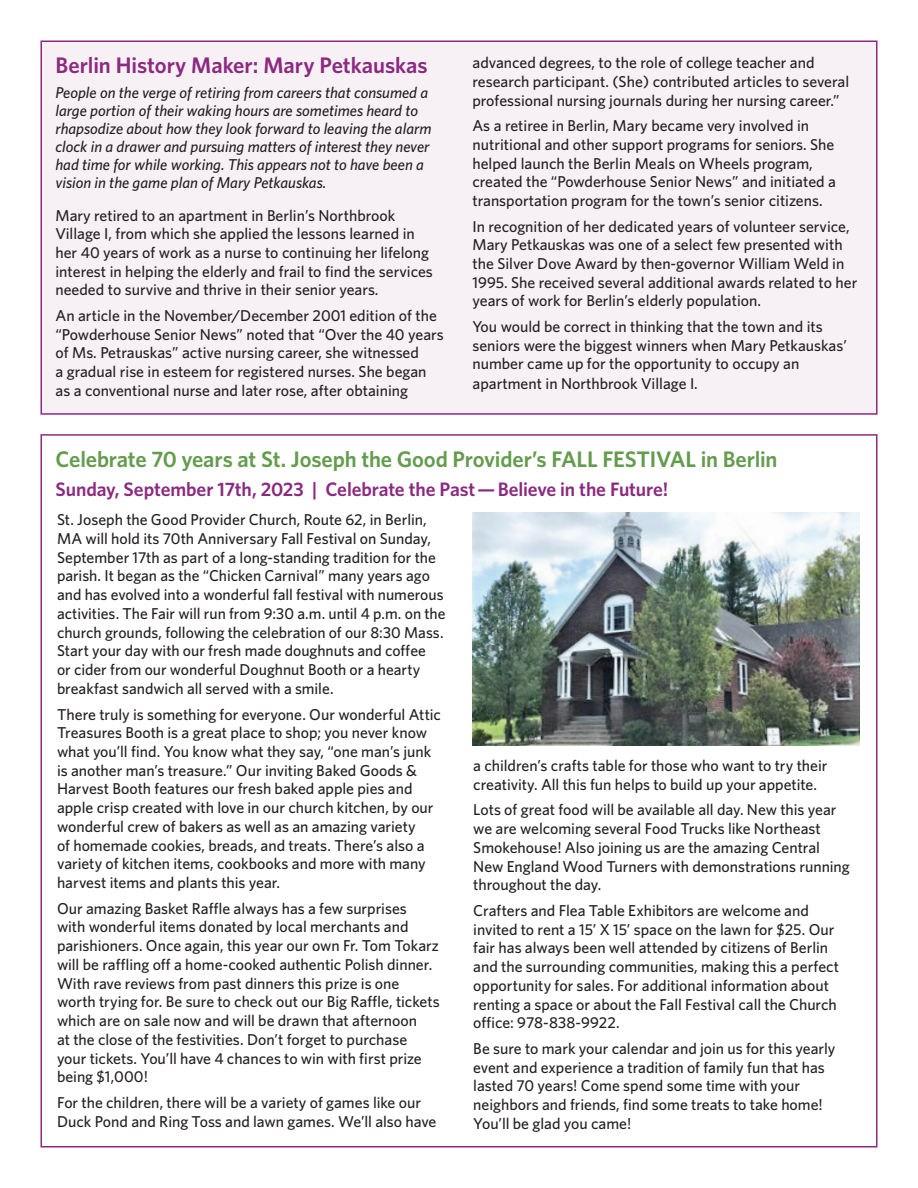
<style>
.page{position:relative;width:918px;height:1188px;background:#fff}
.page>*{position:absolute;margin:0;border:0;box-sizing:border-box;transform-origin:0 0}
.t1{font:600 22.5px "Whitney";letter-spacing:-.01em;color:#649c4d}
.t2{font:600 22.5px "Whitney";color:#8c2981}
.t3{font:600 19.5px "Whitney";letter-spacing:-.005em;color:#8c2981}
.t4{font:500 15.75px/18.8px "Whitney";color:#231f20}
.t5{font:italic 500 15.75px/18px "Whitney";color:#231f20}
</style>
<div class="page">
<div style="left:41px;top:41px;width:836px;height:373px;background:#f7f0f5"></div>
<div style="left:40px;top:40px;width:838px;height:375px;border:2px solid #8c2981"></div>
<img style="left:472px;top:513px;width:388px;height:232px">
<h1 class="t2" style="left:56px;top:51px;width:374px">Berlin History Maker: Mary Petkauskas</h1>
<p class="t5" style="left:56px;top:84px;width:377px">People on the verge of retiring from careers that consumed a large portion of their waking hours are sometimes heard to rhapsodize about how they look forward to leaving the alarm clock in a drawer and pursuing matters of interest they never had time for while working. This appears not to have been a vision in the game plan of Mary Petkauskas.</p>
<p class="t4" style="left:56px;top:205px;width:379px">Mary retired to an apartment in Berlin’s Northbrook Village I, from which she applied the lessons learned in her 40 years of work as a nurse to continuing her lifelong interest in helping the elderly and frail to find the services needed to survive and thrive in their senior years.</p>
<p class="t4" style="left:56px;top:306px;width:390px">An article in the November/December 2001 edition of the “Powderhouse Senior News” noted that “Over the 40 years of Ms. Petrauskas” active nursing career, she witnessed<br>a gradual rise in esteem for registered nurses. She began as a conventional nurse and later rose, after obtaining</p>
<p class="t4" style="left:472px;top:53px;width:378px">advanced degrees, to the role of college teacher and research participant. (She) contributed articles to several professional nursing journals during her nursing career.”</p>
<p class="t4" style="left:472px;top:116px;width:365px">As a retiree in Berlin, Mary became very involved in nutritional and other support programs for seniors. She helped launch the Berlin Meals on Wheels program, created the “Powderhouse Senior News” and initiated a transportation program for the town’s senior citizens.</p>
<p class="t4" style="left:472px;top:216px;width:386px">In recognition of her dedicated years of volunteer service, Mary Petkauskas was one of a select few presented with the Silver Dove Award by then-governor William Weld in 1995. She received several additional awards related to her years of work for Berlin’s elderly population.</p>
<p class="t4" style="left:472px;top:317px;width:376px">You would be correct in thinking that the town and its seniors were the biggest winners when Mary Petkauskas’ number came up for the opportunity to occupy an apartment in Northbrook Village I.</p>
<h1 class="t1" style="left:56px;top:444px;width:724px">Celebrate 70 years at St. Joseph the Good Provider’s FALL FESTIVAL in Berlin</h1>
<p class="t3" style="left:56px;top:477px;width:614px">Sunday, September 17th, 2023 | Celebrate the Past — Believe in the Future!</p>
<p class="t4" style="left:57px;top:510px;width:390px">St. Joseph the Good Provider Church, Route 62, in Berlin, MA will hold its 70th Anniversary Fall Festival on Sunday, September 17th as part of a long-standing tradition for the parish. It began as the “Chicken Carnival” many years ago and has evolved into a wonderful fall festival with numerous activities. The Fair will run from 9:30 a.m. until 4 p.m. on the church grounds, following the celebration of our 8:30 Mass.<br>Start your day with our fresh made doughnuts and coffee<br>or cider from our wonderful Doughnut Booth or a hearty breakfast sandwich all served with a smile.</p>
<p class="t4" style="left:57px;top:704px;width:386px">There truly is something for everyone. Our wonderful Attic Treasures Booth is a great place to shop; you never know what you’ll find. You know what they say, “one man’s junk is another man’s treasure.” Our inviting Baked Goods &amp; Harvest Booth features our fresh baked apple pies and apple crisp created with love in our church kitchen, by our wonderful crew of bakers as well as an amazing variety<br>of homemade cookies, breads, and treats. There’s also a variety of kitchen items, cookbooks and more with many harvest items and plants this year.</p>
<p class="t4" style="left:57px;top:899px;width:384px">Our amazing Basket Raffle always has a few surprises<br>with wonderful items donated by local merchants and parishioners. Once again, this year our own Fr. Tom Tokarz will be raffling off a home-cooked authentic Polish dinner.<br>With rave reviews from past dinners this prize is one worth trying for. Be sure to check out our Big Raffle, tickets which are on sale now and will be drawn that afternoon<br>at the close of the festivities. Don’t forget to purchase your tickets. You’ll have 4 chances to win with first prize being $1,000!</p>
<p class="t4" style="left:57px;top:1093px;width:381px">For the children, there will be a variety of games like our<br>Duck Pond and Ring Toss and lawn games. We’ll also have</p>
<p class="t4" style="left:473px;top:756px;width:356px">a children’s crafts table for those who want to try their creativity. All this fun helps to build up your appetite.</p>
<p class="t4" style="left:473px;top:800px;width:378px">Lots of great food will be available all day. New this year we are welcoming several Food Trucks like Northeast Smokehouse! Also joining us are the amazing Central New England Wood Turners with demonstrations running throughout the day.</p>
<p class="t4" style="left:473px;top:901px;width:367px">Crafters and Flea Table Exhibitors are welcome and invited to rent a 15’ X 15’ space on the lawn for $25. Our fair has always been well attended by citizens of Berlin and the surrounding communities, making this a perfect opportunity for sales. For additional information about renting a space or about the Fall Festival call the Church office: 978-838-9922.</p>
<p class="t4" style="left:473px;top:1039px;width:364px">Be sure to mark your calendar and join us for this yearly event and experience a tradition of family fun that has lasted 70 years! Come spend some time with your neighbors and friends, find some treats to take home!<br>You’ll be glad you came!</p>
</div>
